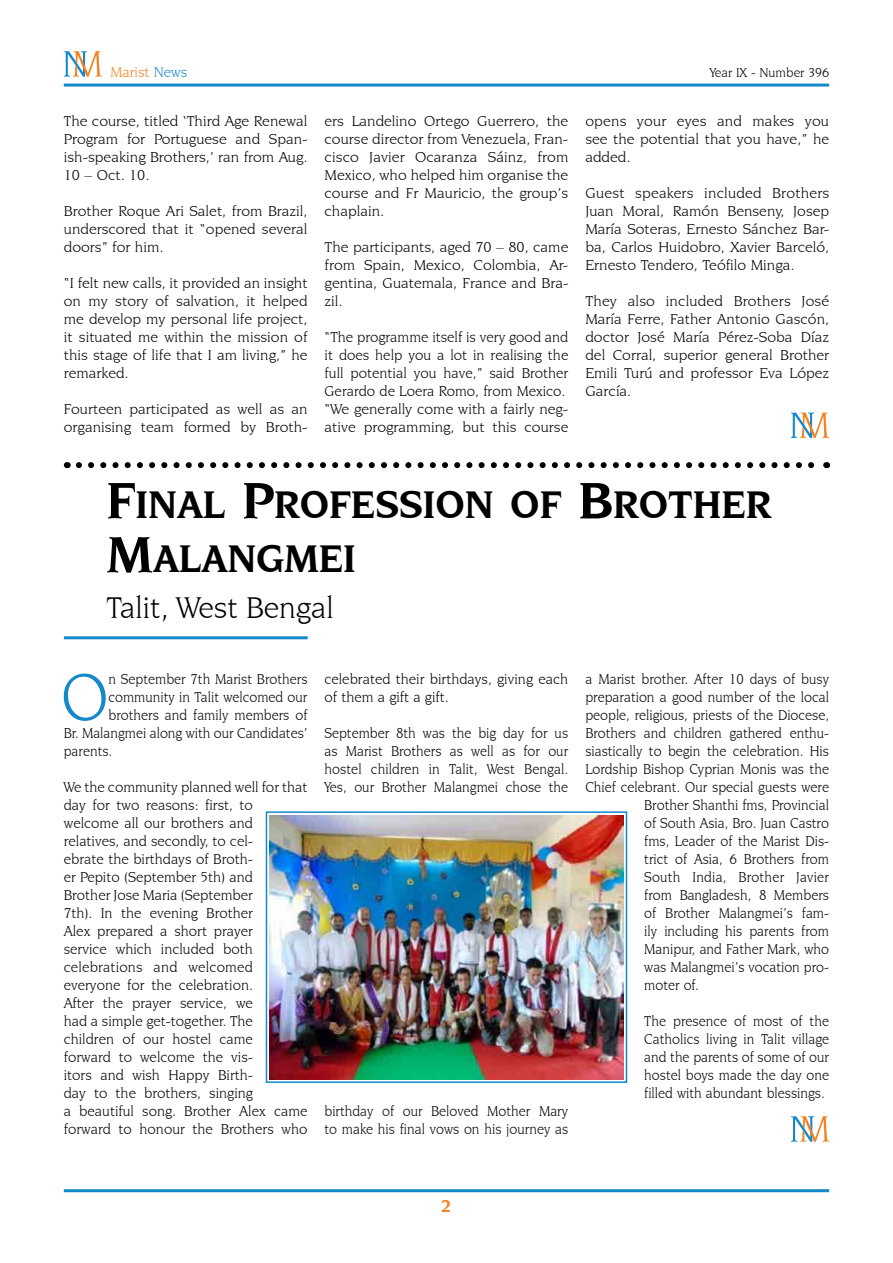
<style>
.page{position:relative;width:893px;height:1263px;background:#fff}
.page>*{position:absolute;margin:0;border:0;box-sizing:border-box;transform-origin:0 0}
.t1{font:70.2px "Novarese IT Cby BT";color:#1489ca;scale:.95 1}
.t2{font:700 40.5px/54px "Novarese IT Cby BT";color:#000}
.t3{font:31.5px "Novarese IT Cby BT";color:#000}
.t4{font:700 18px "Novarese IT Cby BT";color:#f5821f}
.t5{font:15px/18px "Novarese IT Cby BT";color:#000;text-align:justify;scale:.95 1}
.t6{font:15px/18px "Novarese IT Cby BT";color:#000;text-align:justify;scale:1.05 1}
.t7{font:15px/18px "Novarese IT Cby BT";color:#000}
.t8{font:15px "Novarese IT Cby BT";color:#f5821f}
.t9{font:13.5px "Novarese IT Cby BT";color:#000}
.s1{color:#1489ca}
.s2{font-size:54px}
</style>
<div class="page">
<hr style="left:64px;top:84px;width:765px;height:3px;background:#1489ca">
<hr style="left:64px;top:1189px;width:765px;height:3px;background:#1489ca">
<svg style="left:64px;top:51px;width:38px;height:26px"></svg>
<svg style="left:79px;top:462px;width:736px;height:6px"></svg>
<svg style="left:791px;top:412px;width:38px;height:26px"></svg>
<hr style="left:64px;top:636px;width:244px;height:3px;background:#1489ca">
<img style="left:269px;top:816px;width:355px;height:263px">
<div style="left:266px;top:811px;width:361px;height:272px;border:2px solid #1489ca"></div>
<svg style="left:791px;top:1116px;width:38px;height:26px"></svg>
<p class="t8" style="left:111px;top:63px;width:78px">Marist <span class="s1">News</span></p>
<p class="t9" style="left:710px;top:64px;width:121px">Year IX - Number 396</p>
<p class="t7" style="left:64px;top:112px;width:245px;text-align:justify">The course, titled ‘Third Age Renewal Program for Portuguese and Span&shy;ish-speaking Brothers,’ ran from Aug.<br>10 – Oct. 10.</p>
<p class="t6" style="left:64px;top:202px;width:234px">Brother Roque Ari Salet, from Brazil, underscored that it “opened several doors” for him.</p>
<p class="t6" style="left:64px;top:274px;width:234px">“I felt new calls, it provided an insight on my story of salvation, it helped me develop my personal life project, it situated me within the mission of this stage of life that I am living,” he remarked.</p>
<p class="t6" style="left:64px;top:400px;width:234px">Fourteen participated as well as an organising team formed by Broth-</p>
<p class="t6" style="left:325px;top:112px;width:234px">ers Landelino Ortego Guerrero, the course director from Venezuela, Fran&shy;cisco Javier Ocaranza Sáinz, from Mexico, who helped him organise the course and Fr Mauricio, the group’s chaplain.</p>
<p class="t6" style="left:325px;top:238px;width:234px">The participants, aged 70 – 80, came from Spain, Mexico, Colombia, Ar&shy;gentina, Guatemala, France and Bra&shy;zil.</p>
<p class="t7" style="left:325px;top:328px;width:245px">“The programme itself is very good and it does help you a lot in realising the full potential you have,” said Brother Gerardo de Loera Romo, from Mexico. “We generally come with a fairly neg&shy;ative programming, but this course</p>
<p class="t6" style="left:585px;top:112px;width:234px">opens your eyes and makes you see the potential that you have,” he added.</p>
<p class="t6" style="left:585px;top:184px;width:234px">Guest speakers included Brothers Juan Moral, Ramón Benseny, Josep María Soteras, Ernesto Sánchez Bar&shy;ba, Carlos Huidobro, Xavier Barceló, Ernesto Tendero, Teófilo Minga.</p>
<p class="t6" style="left:585px;top:292px;width:234px">They also included Brothers José María Ferre, Father Antonio Gascón, doctor José María Pérez-Soba Díaz del Corral, superior general Brother Emili Turú and professor Eva López García.</p>
<h2 class="t2" style="left:106px;top:477px;width:666px"><span class="s2">F</span>INAL <span class="s2">P</span>ROFESSION OF <span class="s2">B</span>ROTHER<br><span class="s2">M</span>ALANGMEI</h2>
<h3 class="t3" style="left:106px;top:589px;width:229px">Talit, West Bengal</h3>
<h1 class="t1" style="left:61px;top:655px;width:52px">O</h1>
<p class="t5" style="left:108px;top:670px;width:211px">n September 7th Marist Brothers</p>
<p class="t5" style="left:108px;top:688px;width:211px">community in Talit welcomed our</p>
<p class="t5" style="left:108px;top:706px;width:211px">brothers and family members of</p>
<p class="t5" style="left:64px;top:724px;width:258px">Br. Malangmei along with our Candidates’</p>
<p class="t5" style="left:64px;top:742px;width:53px">parents.</p>
<p class="t7" style="left:64px;top:778px;width:245px">We the community planned well for that day for two reasons: first, to welcome all our brothers and relatives, and secondly, to cel-<br>ebrate the birthdays of Broth-<br>er Pepito (September 5th) and<br>Brother Jose Maria (September<br>7th). In the evening Brother<br>Alex prepared a short prayer<br>service which included both celebrations and welcomed everyone for the celebration.<br>After the prayer service, we<br>had a simple get-together. The<br>children of our hostel came<br>forward to welcome the vis-<br>itors and wish Happy Birth-<br>day to the brothers, singing<br>a beautiful song. Brother Alex came forward to honour the Brothers who</p>
<p class="t7" style="left:324px;top:670px;width:245px">celebrated their birthdays, giving each of them a gift a gift.</p>
<p class="t5" style="left:324px;top:724px;width:258px">September 8th was the big day for us as Marist Brothers as well as for our hostel children in Talit, West Bengal.<br>Yes, our Brother Malangmei chose the</p>
<p class="t5" style="left:324px;top:1102px;width:258px">birthday of our Beloved Mother Mary to make his final vows on his journey as</p>
<p class="t5" style="left:585px;top:670px;width:258px">a Marist brother. After 10 days of busy</p>
<p class="t5" style="left:585px;top:688px;width:258px">preparation a good number of the local</p>
<p class="t5" style="left:585px;top:706px;width:258px">people, religious, priests of the Diocese,</p>
<p class="t5" style="left:585px;top:724px;width:258px">Brothers and children gathered enthu-</p>
<p class="t5" style="left:585px;top:742px;width:258px">siastically to begin the celebration. His</p>
<p class="t5" style="left:585px;top:760px;width:258px">Lordship Bishop Cyprian Monis was the</p>
<p class="t5" style="left:585px;top:778px;width:258px">Chief celebrant. Our special guests were</p>
<p class="t5" style="left:644px;top:796px;width:196px">Brother Shanthi fms, Provincial</p>
<p class="t5" style="left:644px;top:814px;width:196px">of South Asia, Bro. Juan Castro</p>
<p class="t5" style="left:644px;top:832px;width:196px">fms, Leader of the Marist Dis-</p>
<p class="t5" style="left:644px;top:850px;width:196px">trict of Asia, 6 Brothers from</p>
<p class="t5" style="left:644px;top:868px;width:196px">South India, Brother Javier</p>
<p class="t5" style="left:644px;top:886px;width:196px">from Bangladesh, 8 Members</p>
<p class="t5" style="left:644px;top:904px;width:196px">of Brother Malangmei’s fam-</p>
<p class="t5" style="left:644px;top:922px;width:196px">ily including his parents from</p>
<p class="t5" style="left:644px;top:940px;width:196px">Manipur, and Father Mark, who</p>
<p class="t5" style="left:644px;top:958px;width:196px">was Malangmei’s vocation pro-</p>
<p class="t5" style="left:644px;top:976px;width:59px">moter of.</p>
<p class="t5" style="left:644px;top:1012px;width:196px">The presence of most of the Catholics living in Talit village and the parents of some of our hostel boys made the day one filled with abundant blessings.</p>
<p class="t4" style="left:441px;top:1195px;width:12px">2</p>
</div>
